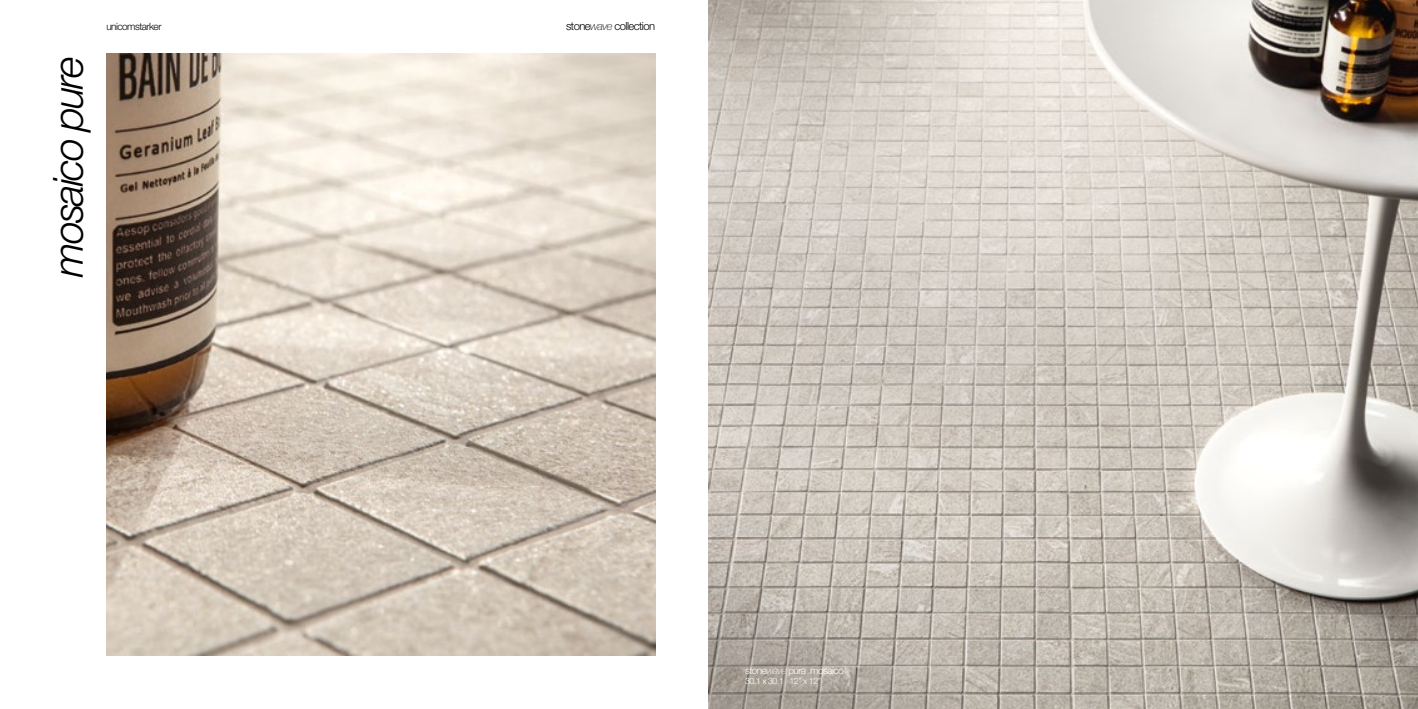
<style>
.page{position:relative;width:1418px;height:709px;background:#fff}
.page>*{position:absolute;margin:0;border:0;box-sizing:border-box;transform-origin:0 0}
.t1{font:italic 300 41.5px "Helvetica Neue LT Std";letter-spacing:-.055em;color:#000}
.t2{font:300 11.25px "Helvetica Neue LT Std";letter-spacing:-.05em;color:#000}
.t3{font:300 10px "Helvetica Neue LT Std";letter-spacing:-.05em;color:#fff}
.t4{font:300 10px "Helvetica Neue LT Std";letter-spacing:-.05em;color:#000}
.t5{font:300 8.75px "Helvetica Neue LT Std";letter-spacing:-.05em;color:#fff}
.s1{font-weight:100;font-style:italic}
</style>
<div class="page">
<img style="left:107px;top:53px;width:549px;height:603px">
<img style="left:709px;top:0;width:708px;height:709px">
<h1 class="t1" style="left:43px;top:277px;width:222px;rotate:-90deg">mosaico pure</h1>
<p class="t4" style="left:106px;top:21px;width:57px">unicomstarker</p>
<p class="t2" style="left:566px;top:19px;width:91px">stone<span class="s1">wave</span> collection</p>
<p class="t3" style="left:745px;top:664px;width:100px">stone<span class="s1">wave</span> pure mosaico</p>
<p class="t5" style="left:745px;top:675px;width:77px">30.1 x 30.1 12” x 12”</p>
</div>
